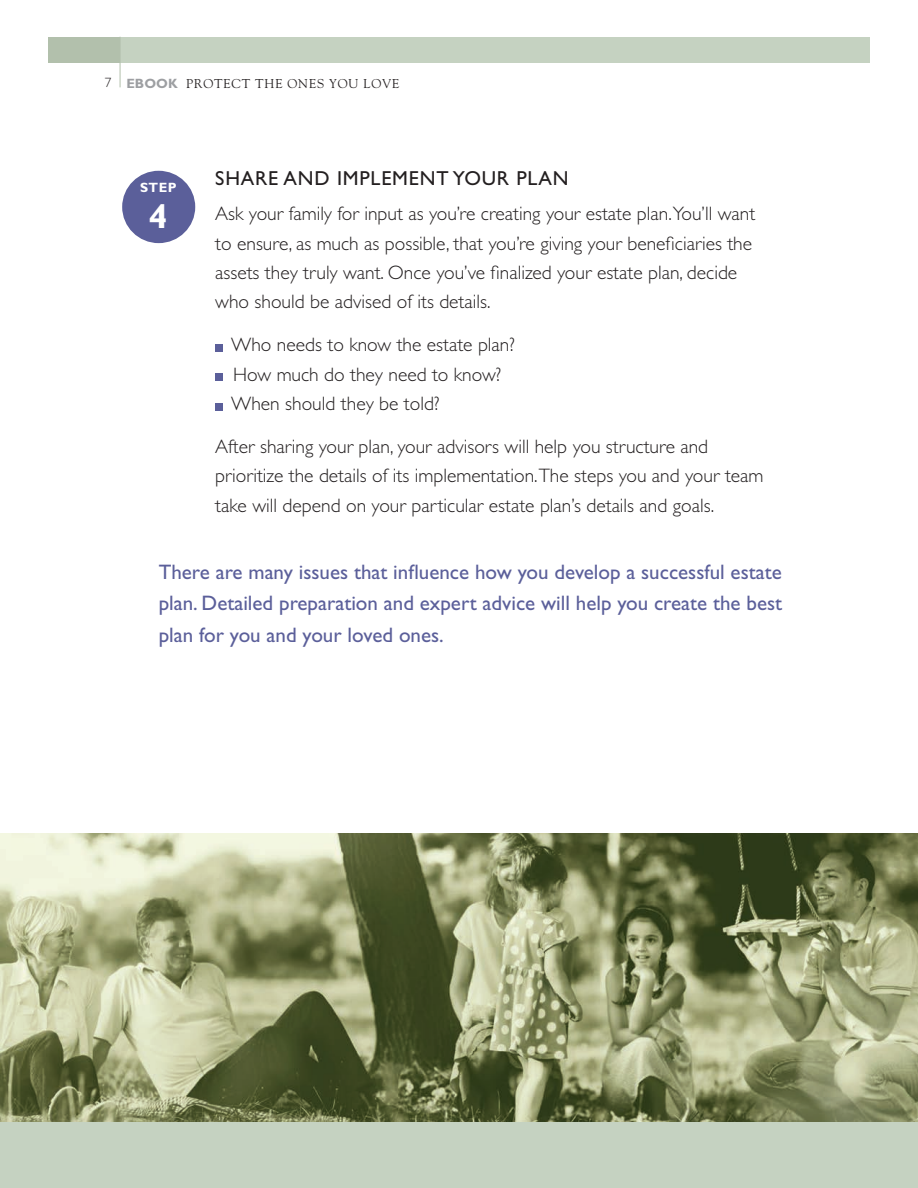
<style>
.page{position:relative;width:918px;height:1188px;background:#fff}
.page>*{position:absolute;margin:0;border:0;box-sizing:border-box;transform-origin:0 0}
.t1{font:700 34.5px "Gill Sans Std";color:#fff}
.t2{font:21px/31.5px "Gill Sans Std";color:#5b5f9a;text-align:justify}
.t3{font:20.25px "Gill Sans Std";letter-spacing:.04em;color:#231f20}
.t4{font:300 19.5px/29.4px "Gill Sans Std";color:#231f20}
.t5{font:700 13.5px "Gill Sans Std";color:#fff}
.t6{font:12.75px "Goudy Std";letter-spacing:.07em;color:#231f20}
.s1{font-family:"Gill Sans Std";font-weight:300;font-size:13.5px}
.s2{font-family:"Gill Sans Std";font-weight:700;font-size:13.5px;color:#9d9fa2}
</style>
<div class="page">
<div style="left:48px;top:37px;width:72px;height:26px;background:#b2c0ac"></div>
<div style="left:120px;top:37px;width:750px;height:25px;background:#c5d2c1"></div>
<hr style="left:120px;top:37px;width:1px;height:50px;background:#b2c0ac">
<div style="left:0;top:1121px;width:918px;height:67px;background:#c5d2c1"></div>
<div style="left:215px;top:344px;width:7px;height:7px;background:#5b5f9a"></div>
<div style="left:215px;top:374px;width:7px;height:7px;background:#5b5f9a"></div>
<div style="left:215px;top:403px;width:7px;height:7px;background:#5b5f9a"></div>
<div style="left:122px;top:171px;width:73px;height:72px;background:#5b5f9a;border-radius:50%"></div>
<img style="left:1px;top:834px;width:917px;height:287px">
<p class="t6" style="left:105px;top:76px;width:296px"><span class="s1">7</span> <span class="s2">EBOOK</span> PROTECT THE ONES YOU LOVE</p>
<p class="t5" style="left:140px;top:180px;width:38px">STEP</p>
<h1 class="t1" style="left:148px;top:196px;width:21px">4</h1>
<p class="t3" style="left:215px;top:167px;width:355px">SHARE AND IMPLEMENT YOUR PLAN</p>
<p class="t4" style="left:215px;top:199px;width:542px">Ask your family for input as you’re creating your estate plan.You’ll want to ensure, as much as possible, that you’re giving your beneficiaries the assets they truly want. Once you’ve finalized your estate plan, decide who should be advised of its details.</p>
<p class="t4" style="left:231px;top:330px;width:285px">Who needs to know the estate plan?<br>How much do they need to know?<br>When should they be told?</p>
<p class="t4" style="left:215px;top:432px;width:550px">After sharing your plan, your advisors will help you structure and prioritize the details of its implementation.The steps you and your team take will depend on your particular estate plan’s details and goals.</p>
<p class="t2" style="left:159px;top:556px;width:625px">There are many issues that influence how you develop a successful estate plan. Detailed preparation and expert advice will help you create the best plan for you and your loved ones.</p>
</div>
